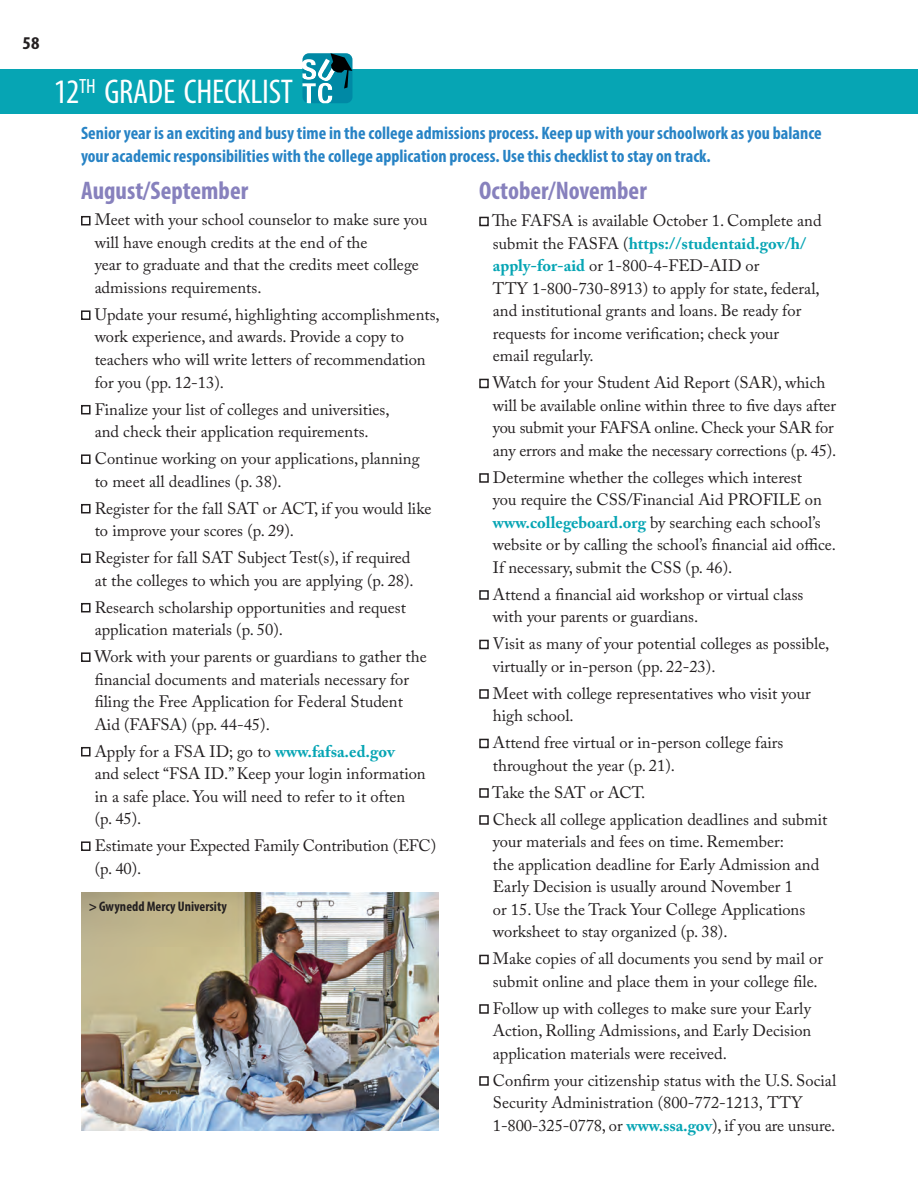
<style>
.page{position:relative;width:918px;height:1188px;background:#fff}
.page>*{position:absolute;margin:0;border:0;box-sizing:border-box;transform-origin:0 0}
.t1{font:condensed 34.5px "Myriad Pro";letter-spacing:-.01em;color:#fff}
.t2{font:700 condensed 25.5px "Myriad Pro";color:#8781bd}
.t3{font:700 condensed 18px/22.5px "Myriad Pro";color:#2783c5}
.t4{font:700 condensed 18px "Myriad Pro";color:#231f20;scale:1.1 1}
.t5{font:16.5px/22.5px "Adobe Caslon Pro";color:#231f20}
.t6{font:700 condensed 13.8px "Myriad Pro";color:#231f20}
.s1{font-weight:700;color:#06a5b4}
</style>
<div class="page">
<div style="left:0;top:69px;width:918px;height:45px;background:#06a5b4"></div>
<svg style="left:302px;top:53px;width:50px;height:50px;background:#3d95a7"></svg>
<div style="left:81px;top:216px;width:10px;height:9px;border:2px solid #231f20"></div>
<div style="left:479px;top:217px;width:10px;height:9px;border:2px solid #231f20"></div>
<div style="left:479px;top:379px;width:10px;height:9px;border:2px solid #231f20"></div>
<div style="left:479px;top:473px;width:10px;height:10px;border:2px solid #231f20"></div>
<div style="left:479px;top:590px;width:10px;height:10px;border:2px solid #231f20"></div>
<div style="left:479px;top:640px;width:10px;height:9px;border:2px solid #231f20"></div>
<div style="left:479px;top:689px;width:10px;height:10px;border:2px solid #231f20"></div>
<div style="left:479px;top:739px;width:10px;height:9px;border:2px solid #231f20"></div>
<div style="left:479px;top:788px;width:10px;height:10px;border:2px solid #231f20"></div>
<div style="left:479px;top:815px;width:10px;height:10px;border:2px solid #231f20"></div>
<div style="left:479px;top:955px;width:10px;height:9px;border:2px solid #231f20"></div>
<div style="left:479px;top:1004px;width:10px;height:10px;border:2px solid #231f20"></div>
<div style="left:479px;top:1076px;width:10px;height:10px;border:2px solid #231f20"></div>
<div style="left:81px;top:310px;width:10px;height:10px;border:2px solid #231f20"></div>
<div style="left:81px;top:405px;width:10px;height:9px;border:2px solid #231f20"></div>
<div style="left:81px;top:454px;width:10px;height:10px;border:2px solid #231f20"></div>
<div style="left:81px;top:504px;width:10px;height:9px;border:2px solid #231f20"></div>
<div style="left:81px;top:553px;width:10px;height:10px;border:2px solid #231f20"></div>
<div style="left:81px;top:603px;width:10px;height:9px;border:2px solid #231f20"></div>
<div style="left:81px;top:652px;width:10px;height:10px;border:2px solid #231f20"></div>
<div style="left:81px;top:747px;width:10px;height:9px;border:2px solid #231f20"></div>
<div style="left:81px;top:841px;width:10px;height:10px;border:2px solid #231f20"></div>
<img style="left:81px;top:893px;width:358px;height:238px">
<p class="t4" style="left:23px;top:37px;width:17px">58</p>
<h1 class="t1" style="left:54px;top:79px;width:241px">12<sup>TH</sup> GRADE CHECKLIST</h1>
<p class="t3" style="left:81px;top:124px;width:742px">Senior year is an exciting and busy time in the college admissions process. Keep up with your schoolwork as you balance your academic responsibilities with the college application process. Use this checklist to stay on track.</p>
<h2 class="t2" style="left:81px;top:182px;width:169px">August/September</h2>
<p class="t5" style="left:95px;top:211px;width:334px">Meet with your school counselor to make sure you will have enough credits at the end of the<br>year to graduate and that the credits meet college admissions requirements.</p>
<p class="t5" style="left:95px;top:305px;width:347px">Update your resumé, highlighting accomplishments, work experience, and awards. Provide a copy to teachers who will write letters of recommendation for you (pp. 12-13).</p>
<p class="t5" style="left:95px;top:400px;width:297px">Finalize your list of colleges and universities, and check their application requirements.</p>
<p class="t5" style="left:95px;top:449px;width:327px">Continue working on your applications, planning to meet all deadlines (p. 38).</p>
<p class="t5" style="left:95px;top:499px;width:338px">Register for the fall SAT or ACT, if you would like to improve your scores (p. 29).</p>
<p class="t5" style="left:95px;top:548px;width:321px">Register for fall SAT Subject Test(s), if required at the colleges to which you are applying (p. 28).</p>
<p class="t5" style="left:95px;top:598px;width:313px">Research scholarship opportunities and request application materials (p. 50).</p>
<p class="t5" style="left:94px;top:647px;width:334px">Work with your parents or guardians to gather the financial documents and materials necessary for filing the Free Application for Federal Student Aid (FAFSA) (pp. 44-45).</p>
<p class="t5" style="left:95px;top:742px;width:333px">Apply for a FSA ID; go to <span class="s1">www.fafsa.ed.gov<br></span>and select “FSA ID.” Keep your login information in a safe place. You will need to refer to it often (p. 45).</p>
<p class="t5" style="left:95px;top:836px;width:343px">Estimate your Expected Family Contribution (EFC) (p. 40).</p>
<h2 class="t2" style="left:479px;top:182px;width:169px">October/November</h2>
<p class="t5" style="left:492px;top:211px;width:331px">The FAFSA is available October 1. Complete and submit the FASFA (<span class="s1">https://studentaid.gov/h/ apply-for-aid</span> or 1-800-4-FED-AID or<br>TTY 1-800-730-8913) to apply for state, federal, and institutional grants and loans. Be ready for requests for income verification; check your<br>email regularly.</p>
<p class="t5" style="left:493px;top:373px;width:345px">Watch for your Student Aid Report (SAR), which will be available online within three to five days after you submit your FAFSA online. Check your SAR for any errors and make the necessary corrections (p. 45).</p>
<p class="t5" style="left:493px;top:468px;width:344px">Determine whether the colleges which interest<br>you require the CSS/Financial Aid PROFILE on <span class="s1">www.collegeboard.org</span> by searching each school’s website or by calling the school’s financial aid office.<br>If necessary, submit the CSS (p. 46).</p>
<p class="t5" style="left:493px;top:585px;width:312px">Attend a financial aid workshop or virtual class with your parents or guardians.</p>
<p class="t5" style="left:493px;top:634px;width:338px">Visit as many of your potential colleges as possible, virtually or in-person (pp. 22-23).</p>
<p class="t5" style="left:493px;top:684px;width:319px">Meet with college representatives who visit your high school.</p>
<p class="t5" style="left:493px;top:733px;width:292px">Attend free virtual or in-person college fairs throughout the year (p. 21).</p>
<p class="t5" style="left:492px;top:781px;width:337px;line-height:27px">Take the SAT or ACT.<br>Check all college application deadlines and submit</p>
<p class="t5" style="left:493px;top:832px;width:328px">your materials and fees on time. Remember:<br>the application deadline for Early Admission and Early Decision is usually around November 1<br>or 15. Use the Track Your College Applications worksheet to stay organized (p. 38).</p>
<p class="t5" style="left:493px;top:949px;width:332px">Make copies of all documents you send by mail or submit online and place them in your college file.</p>
<p class="t5" style="left:493px;top:999px;width:320px;text-align:justify">Follow up with colleges to make sure your Early Action, Rolling Admissions, and Early Decision application materials were received.</p>
<p class="t5" style="left:493px;top:1071px;width:345px">Confirm your citizenship status with the U.S. Social<br>Security Administration (800-772-1213, TTY<br>1-800-325-0778, or <span class="s1">www.ssa.gov</span>), if you are unsure.</p>
<p class="t6" style="left:89px;top:902px;width:140px">&gt; Gwynedd Mercy University</p>
</div>
